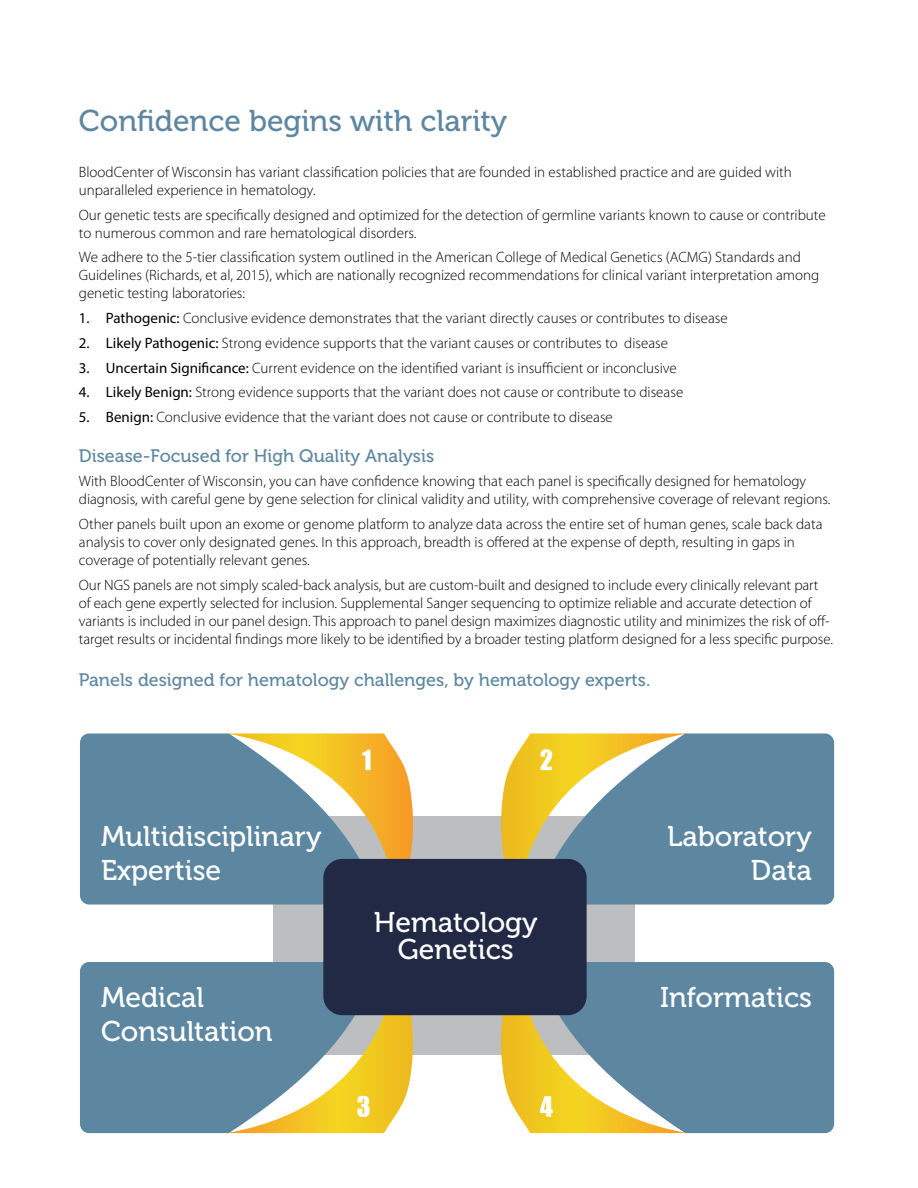
<style>
.page{position:relative;width:918px;height:1188px;background:#fff}
.page>*{position:absolute;margin:0;border:0;box-sizing:border-box;transform-origin:0 0}
.t1{font:30px "Museo 500";color:#5d87a1}
.t2{font:28.35px/34px "Museo 500";color:#fff}
.t3{font:18px "Museo 500";color:#5d87a1}
.t4{font:300 15px/18px "Myriad Pro";color:#000}
.s1{font-weight:400}
</style>
<div class="page">
<div style="left:273px;top:817px;width:362px;height:238px;background:#bcbec0"></div>
<div style="left:587px;top:733px;width:247px;height:172px;background:#5d87a1"></div>
<div style="left:587px;top:962px;width:247px;height:171px;background:#5d87a1"></div>
<div style="left:80px;top:733px;width:243px;height:172px;background:#5d87a1"></div>
<div style="left:80px;top:962px;width:243px;height:171px;background:#5d87a1"></div>
<svg style="left:226px;top:733px;width:191px;height:170px"></svg>
<svg style="left:497px;top:733px;width:191px;height:170px"></svg>
<svg style="left:226px;top:963px;width:191px;height:170px"></svg>
<svg style="left:497px;top:963px;width:191px;height:170px"></svg>
<div style="left:323px;top:859px;width:264px;height:156px;background:#222944;border-radius:19px"></div>
<h1 class="t1" style="left:79px;top:104px;width:430px">Confidence begins with clarity</h1>
<p class="t4" style="left:79px;top:163px;width:715px">BloodCenter of Wisconsin has variant classification policies that are founded in established practice and are guided with unparalleled experience in hematology.</p>
<p class="t4" style="left:79px;top:205px;width:748px">Our genetic tests are specifically designed and optimized for the detection of germline variants known to cause or contribute to numerous common and rare hematological disorders.</p>
<p class="t4" style="left:79px;top:248px;width:742px">We adhere to the 5-tier classification system outlined in the American College of Medical Genetics (ACMG) Standards and<br>Guidelines (Richards, et al, 2015), which are nationally recognized recommendations for clinical variant interpretation among genetic testing laboratories:</p>
<p class="t4" style="left:79px;top:309px;width:650px"><span class="s1">1. Pathogenic:</span> Conclusive evidence demonstrates that the variant directly causes or contributes to disease</p>
<p class="t4" style="left:79px;top:334px;width:591px"><span class="s1">2. Likely Pathogenic:</span> Strong evidence supports that the variant causes or contributes to disease</p>
<p class="t4" style="left:79px;top:358px;width:600px"><span class="s1">3. Uncertain Significance:</span> Current evidence on the identified variant is insufficient or inconclusive</p>
<p class="t4" style="left:79px;top:383px;width:606px"><span class="s1">4. Likely Benign:</span> Strong evidence supports that the variant does not cause or contribute to disease</p>
<p class="t4" style="left:79px;top:408px;width:536px"><span class="s1">5. Benign:</span> Conclusive evidence that the variant does not cause or contribute to disease</p>
<p class="t3" style="left:79px;top:446px;width:357px">Disease-Focused for High Quality Analysis</p>
<p class="t4" style="left:79px;top:472px;width:753px">With BloodCenter of Wisconsin, you can have confidence knowing that each panel is specifically designed for hematology diagnosis, with careful gene by gene selection for clinical validity and utility, with comprehensive coverage of relevant regions.</p>
<p class="t4" style="left:79px;top:515px;width:745px">Other panels built upon an exome or genome platform to analyze data across the entire set of human genes, scale back data analysis to cover only designated genes. In this approach, breadth is offered at the expense of depth, resulting in gaps in coverage of potentially relevant genes.</p>
<p class="t4" style="left:79px;top:576px;width:756px">Our NGS panels are not simply scaled-back analysis, but are custom-built and designed to include every clinically relevant part of each gene expertly selected for inclusion. Supplemental Sanger sequencing to optimize reliable and accurate detection of variants is included in our panel design. This approach to panel design maximizes diagnostic utility and minimizes the risk of off&shy;target results or incidental findings more likely to be identified by a broader testing platform designed for a less specific purpose.</p>
<p class="t3" style="left:79px;top:670px;width:573px">Panels designed for hematology challenges, by hematology experts.</p>
<h2 class="t2" style="left:101px;top:820px;width:222px">Multidisciplinary<br>Expertise</h2>
<h2 class="t2" style="left:101px;top:981px;width:173px">Medical<br>Consultation</h2>
<h2 class="t2" style="left:374px;top:910px;width:165px;line-height:26.8px;text-align:center">Hematology<br>Genetics</h2>
<h2 class="t2" style="left:667px;top:820px;width:147px;text-align:right">Laboratory<br>Data</h2>
<h2 class="t2" style="left:660px;top:981px;width:153px">Informatics</h2>
</div>
